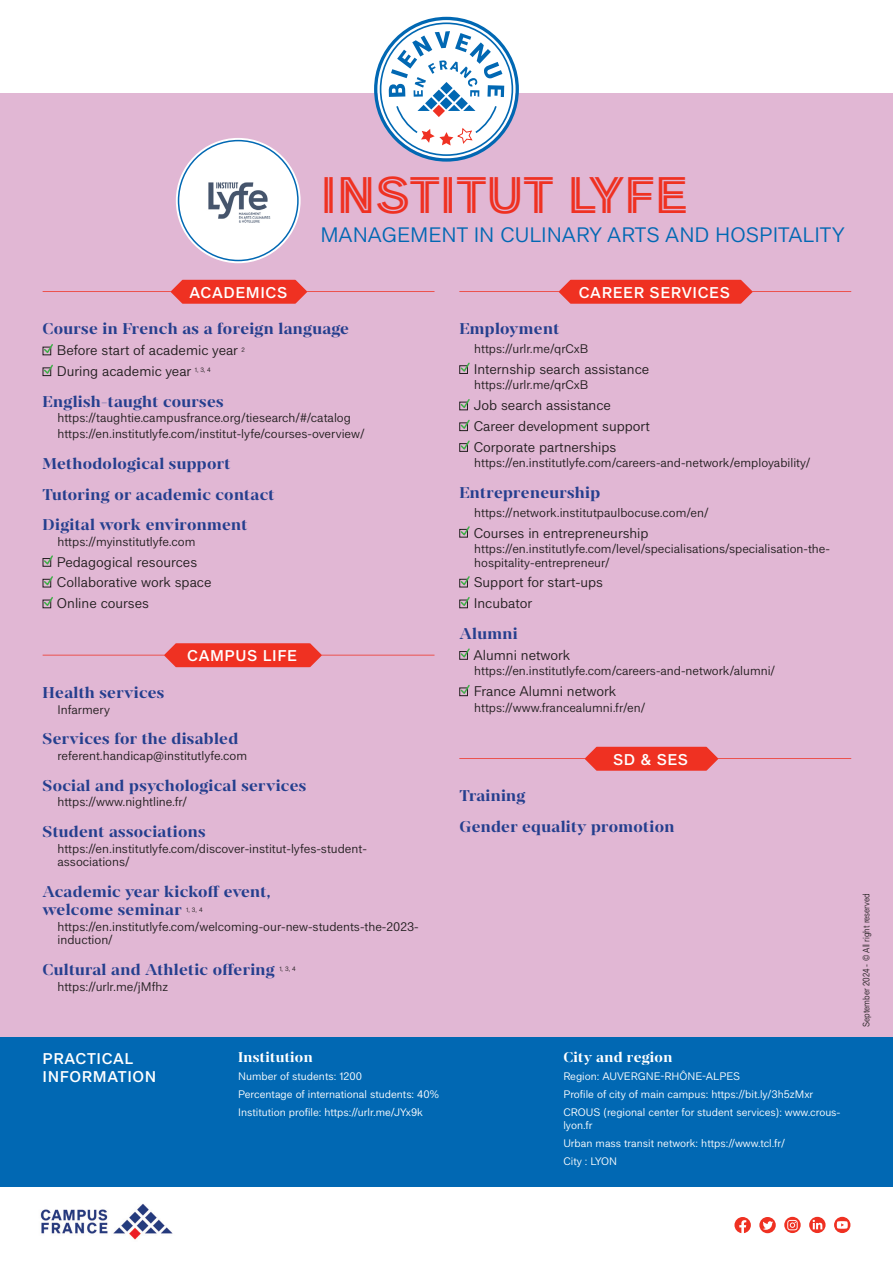
<style>
.page{position:relative;width:893px;height:1263px;background:#fff}
.page>*{position:absolute;margin:0;border:0;box-sizing:border-box;transform-origin:0 0}
.t1{font:49.5px "Campus France Inline";color:#ef3122}
.t2{font:20.1px "Campus France Sans";color:#0168b3}
.t3{font:700 15px/30.8px "Campus France Serif";letter-spacing:.02em;color:#253f8e}
.t4{font:700 15px/18px "Campus France Sans";letter-spacing:.04em;color:#fff}
.t5{font:13.5px/20.7px "Campus France Sans";color:#231f20}
.t6{font:700 13.5px "Campus France Serif";letter-spacing:.02em;color:#fff}
.t7{font:12px/13.5px "Campus France Sans";color:#231f20}
.t8{font:10.5px/17.7px "Campus France Sans";color:#fff}
.t9{font:9px "Campus France Sans";color:#231f20;scale:.85 1}
.t10{font:6.15px "Campus France Sans";color:#231f20}
</style>
<div class="page">
<div style="left:0;top:94px;width:893px;height:952px;background:#e1b7d4"></div>
<svg style="left:759px;top:1217px;width:17px;height:16px"></svg>
<svg style="left:834px;top:1217px;width:16px;height:16px"></svg>
<svg style="left:809px;top:1217px;width:16px;height:16px"></svg>
<svg style="left:734px;top:1217px;width:17px;height:16px"></svg>
<div style="left:0;top:1036px;width:893px;height:150px;background:#0168b3"></div>
<img style="left:40px;top:1204px;width:133px;height:36px">
<svg style="left:784px;top:1217px;width:17px;height:16px"></svg>
<svg style="left:787px;top:1220px;width:11px;height:10px"></svg>
<svg style="left:176px;top:138px;width:125px;height:125px"></svg>
<svg style="left:374px;top:17px;width:145px;height:145px"></svg>
<div style="left:198px;top:160px;width:81px;height:81px;background:#fff"></div>
<img style="left:208px;top:182px;width:63px;height:41px">
<svg style="left:43px;top:280px;width:391px;height:24px"></svg>
<svg style="left:43px;top:344px;width:10px;height:11px"></svg>
<svg style="left:43px;top:364px;width:10px;height:12px"></svg>
<div style="left:43px;top:558px;width:8px;height:9px;border:1px solid #231f20"></div>
<svg style="left:43px;top:555px;width:10px;height:11px"></svg>
<svg style="left:43px;top:576px;width:10px;height:11px"></svg>
<svg style="left:43px;top:597px;width:10px;height:11px"></svg>
<svg style="left:43px;top:643px;width:391px;height:24px"></svg>
<svg style="left:459px;top:280px;width:392px;height:24px"></svg>
<div style="left:459px;top:365px;width:9px;height:9px;border:1px solid #231f20"></div>
<svg style="left:459px;top:362px;width:11px;height:11px"></svg>
<svg style="left:459px;top:399px;width:11px;height:11px"></svg>
<svg style="left:459px;top:419px;width:11px;height:12px"></svg>
<div style="left:459px;top:443px;width:9px;height:9px;border:1px solid #231f20"></div>
<svg style="left:459px;top:440px;width:11px;height:11px"></svg>
<svg style="left:459px;top:526px;width:11px;height:11px"></svg>
<svg style="left:459px;top:576px;width:11px;height:11px"></svg>
<svg style="left:459px;top:597px;width:11px;height:11px"></svg>
<div style="left:459px;top:651px;width:9px;height:9px;border:1px solid #231f20"></div>
<svg style="left:459px;top:648px;width:11px;height:11px"></svg>
<svg style="left:459px;top:685px;width:11px;height:11px"></svg>
<svg style="left:459px;top:747px;width:392px;height:24px"></svg>
<h1 class="t1" style="left:320px;top:156px;width:369px">INSTITUT LYFE</h1>
<h2 class="t2" style="left:320px;top:220px;width:526px">MANAGEMENT IN CULINARY ARTS AND HOSPITALITY</h2>
<p class="t4" style="left:190px;top:282px;width:99px">ACADEMICS</p>
<p class="t3" style="left:43px;top:314px;width:308px">Course in French as a foreign language</p>
<p class="t5" style="left:57px;top:339px;width:190px">Before start of academic year <sup>2<br></sup>During academic year <sup>1,</sup> <sup>3,</sup> <sup>4</sup></p>
<p class="t3" style="left:43px;top:386px;width:183px">English-taught courses</p>
<p class="t7" style="left:57px;top:410px;width:309px;line-height:15.6px">https://taughtie.campusfrance.org/tiesearch/#/catalog https://en.institutlyfe.com/institut-lyfe/courses-overview/</p>
<p class="t3" style="left:43px;top:448px;width:233px">Methodological support<br>Tutoring or academic contact<br>Digital work environment</p>
<p class="t7" style="left:57px;top:534px;width:139px">https://myinstitutlyfe.com</p>
<p class="t5" style="left:57px;top:551px;width:156px">Pedagogical resources<br>Collaborative work space<br>Online courses</p>
<p class="t4" style="left:187px;top:646px;width:111px">CAMPUS LIFE</p>
<p class="t3" style="left:43px;top:678px;width:123px">Health services</p>
<p class="t7" style="left:57px;top:702px;width:54px">Infarmery</p>
<p class="t3" style="left:43px;top:724px;width:197px">Services for the disabled</p>
<p class="t7" style="left:57px;top:748px;width:191px">referent.handicap@institutlyfe.com</p>
<p class="t3" style="left:43px;top:770px;width:265px">Social and psychological services</p>
<p class="t7" style="left:57px;top:795px;width:131px">https://www.nightline.fr/</p>
<p class="t3" style="left:43px;top:817px;width:164px">Student associations</p>
<p class="t7" style="left:57px;top:841px;width:311px">https://en.institutlyfe.com/discover-institut-lyfes-student&shy;associations/</p>
<p class="t3" style="left:43px;top:883px;width:229px;line-height:18px">Academic year kickoff event, welcome seminar</p>
<p class="t10" style="left:186px;top:905px;width:18px">1, 3, 4</p>
<p class="t7" style="left:57px;top:919px;width:363px">https://en.institutlyfe.com/welcoming-our-new-students-the-2023- induction/</p>
<p class="t3" style="left:43px;top:954px;width:234px">Cultural and Athletic offering</p>
<p class="t10" style="left:279px;top:965px;width:18px">1, 3, 4</p>
<p class="t7" style="left:57px;top:979px;width:112px">https://urlr.me/jMfhz</p>
<p class="t4" style="left:579px;top:282px;width:153px">CAREER SERVICES</p>
<p class="t3" style="left:459px;top:314px;width:101px">Employment</p>
<p class="t7" style="left:474px;top:341px;width:116px">https://urlr.me/qrCxB</p>
<p class="t5" style="left:474px;top:358px;width:177px">Internship search assistance</p>
<p class="t7" style="left:474px;top:378px;width:116px">https://urlr.me/qrCxB</p>
<p class="t5" style="left:474px;top:394px;width:178px">Job search assistance<br>Career development support<br>Corporate partnerships</p>
<p class="t7" style="left:474px;top:456px;width:338px">https://en.institutlyfe.com/careers-and-network/employability/</p>
<p class="t3" style="left:459px;top:478px;width:142px">Entrepreneurship</p>
<p class="t7" style="left:474px;top:505px;width:236px">https://network.institutpaulbocuse.com/en/</p>
<p class="t5" style="left:474px;top:522px;width:176px">Courses in entrepreneurship</p>
<p class="t7" style="left:474px;top:542px;width:357px">https://en.institutlyfe.com/level/specialisations/specialisation-the&shy;hospitality-entrepreneur/</p>
<p class="t5" style="left:474px;top:572px;width:131px">Support for start-ups<br>Incubator</p>
<p class="t3" style="left:459px;top:619px;width:60px">Alumni</p>
<p class="t5" style="left:473px;top:644px;width:98px">Alumni network</p>
<p class="t7" style="left:474px;top:664px;width:302px">https://en.institutlyfe.com/careers-and-network/alumni/</p>
<p class="t5" style="left:474px;top:680px;width:144px">France Alumni network</p>
<p class="t7" style="left:474px;top:700px;width:173px">https://www.francealumni.fr/en/</p>
<p class="t4" style="left:613px;top:749px;width:76px">SD &amp; SES</p>
<p class="t3" style="left:459px;top:781px;width:217px">Training<br>Gender equality promotion</p>
<p class="t4" style="left:43px;top:1048px;width:115px">PRACTICAL<br>INFORMATION</p>
<p class="t6" style="left:238px;top:1048px;width:76px">Institution</p>
<p class="t8" style="left:238px;top:1067px;width:202px">Number of students: 1200<br>Percentage of international students: 40%<br>Institution profile: https://urlr.me/JYx9k</p>
<p class="t6" style="left:563px;top:1048px;width:110px">City and region</p>
<p class="t8" style="left:563px;top:1067px;width:279px">Region: AUVERGNE-RHÔNE-ALPES<br>Profile of city of main campus: https://bit.ly/3h5zMxr<br>CROUS (regional center for student services): www.crous-</p>
<p class="t8" style="left:563px;top:1116px;width:223px">lyon.fr<br>Urban mass transit network: https://www.tcl.fr/<br>City : LYON</p>
<p class="t9" style="left:860px;top:1027px;width:159px;rotate:-90deg">September 2024 - © All right reserved</p>
</div>
